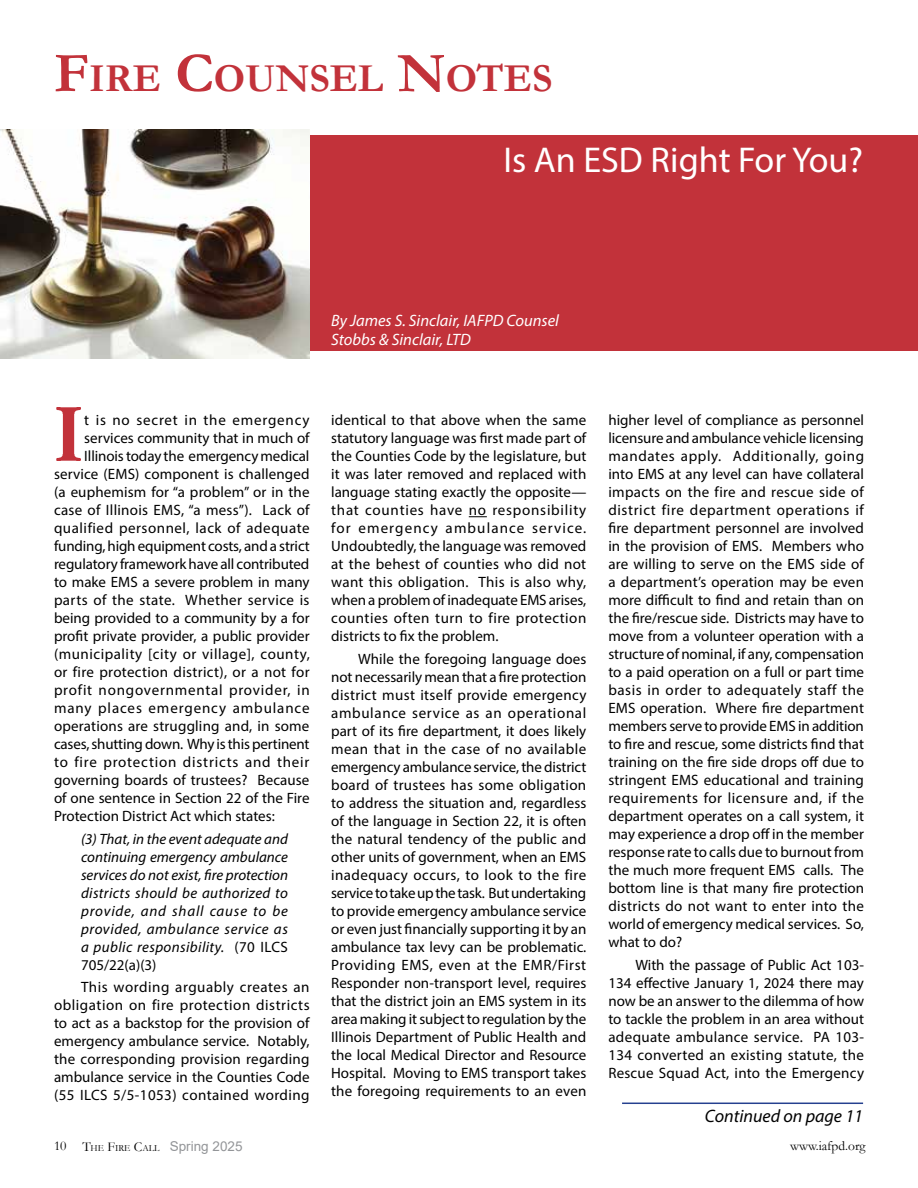
<style>
.page{position:relative;width:918px;height:1188px;background:#fff}
.page>*{position:absolute;margin:0;border:0;box-sizing:border-box;transform-origin:0 0}
.t1{font:700 39.9px "Garamond";color:#c2323a}
.t2{font:36px "Myriad Pro";color:#fff}
.t3{font:italic 18px "Myriad Pro";color:#000}
.t4{font:italic 16.5px/19.8px "Myriad Pro";color:#fff}
.t5{font:15px/18px "Myriad Pro";letter-spacing:.01em;color:#000;text-align:justify}
.t6{font:italic 15px/18px "Myriad Pro";letter-spacing:.03em;color:#000;text-align:justify}
.t7{font:15px "Myriad Pro";letter-spacing:-.01em;color:#000}
.t8{font:15px "Myriad Pro";letter-spacing:.035em;color:#000}
.t9{font:15px "Myriad Pro";letter-spacing:.055em;color:#000}
.t10{font:15px "Myriad Pro";letter-spacing:.03em;color:#000}
.t11{font:15px "Myriad Pro";letter-spacing:.05em;color:#000}
.t12{font:15px "Myriad Pro";letter-spacing:.06em;color:#000}
.t13{font:13.5px "Arial";color:#939598}
.t14{font:13.5px "Garamond";color:#000}
.s1{font-size:57px}
.s2{font-style:normal}
.s3{font-family:"Garamond";color:#000}
.s4{font-family:"Garamond";font-size:9.45px;color:#000}
</style>
<div class="page">
<hr style="left:622px;top:1103px;width:241px;height:1px;background:#25408f">
<div style="left:0;top:135px;width:918px;height:215px;background:#c2323a"></div>
<img style="left:0;top:130px;width:310px;height:228px">
<svg style="left:469px;top:516px;width:18px;height:1px"></svg>
<img style="left:56px;top:407px;width:24px;height:53px">
<h1 class="t1" style="left:54px;top:52px;width:500px"><span class="s1">F</span>IRE <span class="s1">C</span>OUNSEL <span class="s1">N</span>OTES</h1>
<h2 class="t2" style="left:503px;top:138px;width:361px">Is An ESD Right For You?</h2>
<p class="t4" style="left:331px;top:310px;width:229px">By James S. Sinclair, IAFPD Counsel<br>Stobbs &amp; Sinclair, LTD</p>
<p class="t9" style="left:84px;top:411px;width:227px">t is no secret in the emergency</p>
<p class="t5" style="left:84px;top:429px;width:227px">services community that in much of</p>
<p class="t5" style="left:84px;top:447px;width:227px">Illinois today the emergency medical</p>
<p class="t5" style="left:54px;top:465px;width:257px">service (EMS) component is challenged</p>
<p class="t5" style="left:54px;top:483px;width:257px">(a euphemism for “a problem” or in the</p>
<p class="t5" style="left:54px;top:501px;width:257px">case of Illinois EMS, “a mess”). Lack of</p>
<p class="t8" style="left:54px;top:519px;width:257px">qualified personnel, lack of adequate</p>
<p class="t7" style="left:54px;top:537px;width:257px">funding, high equipment costs, and a strict</p>
<p class="t7" style="left:54px;top:555px;width:257px">regulatory framework have all contributed</p>
<p class="t5" style="left:54px;top:573px;width:257px">to make EMS a severe problem in many</p>
<p class="t10" style="left:54px;top:591px;width:257px">parts of the state. Whether service is</p>
<p class="t5" style="left:54px;top:609px;width:257px">being provided to a community by a for</p>
<p class="t5" style="left:54px;top:627px;width:257px">profit private provider, a public provider</p>
<p class="t8" style="left:54px;top:645px;width:257px">(municipality [city or village], county,</p>
<p class="t5" style="left:54px;top:663px;width:257px">or fire protection district), or a not for</p>
<p class="t11" style="left:54px;top:681px;width:257px">profit nongovernmental provider, in</p>
<p class="t12" style="left:54px;top:699px;width:257px">many places emergency ambulance</p>
<p class="t5" style="left:54px;top:717px;width:257px">operations are struggling and, in some</p>
<p class="t7" style="left:54px;top:735px;width:257px">cases, shutting down. Why is this pertinent</p>
<p class="t9" style="left:54px;top:753px;width:257px">to fire protection districts and their</p>
<p class="t5" style="left:54px;top:771px;width:257px">governing boards of trustees? Because</p>
<p class="t5" style="left:54px;top:789px;width:257px">of one sentence in Section 22 of the Fire</p>
<p class="t5" style="left:54px;top:807px;width:222px">Protection District Act which states:</p>
<p class="t6" style="left:81px;top:829px;width:209px">(3) That, in the event adequate and continuing emergency ambulance services do not exist, fire protection districts should be authorized to provide, and shall cause to be provided, ambulance service as a public responsibility. <span class="s2">(70 ILCS 705/22(a)(3)</span></p>
<p class="t5" style="left:54px;top:978px;width:257px;text-indent:27px">This wording arguably creates an obligation on fire protection districts to act as a backstop for the provision of emergency ambulance service. Notably, the corresponding provision regarding ambulance service in the Counties Code (55 ILCS 5/5-1053) contained wording</p>
<p class="t5" style="left:331px;top:411px;width:257px">identical to that above when the same statutory language was first made part of the Counties Code by the legislature, but it was later removed and replaced with language stating exactly the opposite— that counties have no responsibility for emergency ambulance service.<br>Undoubtedly, the language was removed at the behest of counties who did not want this obligation. This is also why, when a problem of inadequate EMS arises, counties often turn to fire protection districts to fix the problem.</p>
<p class="t5" style="left:331px;top:649px;width:257px;text-indent:27px">While the foregoing language does not necessarily mean that a fire protection district must itself provide emergency ambulance service as an operational part of its fire department, it does likely mean that in the case of no available emergency ambulance service, the district board of trustees has some obligation to address the situation and, regardless of the language in Section 22, it is often the natural tendency of the public and other units of government, when an EMS inadequacy occurs, to look to the fire service to take up the task. But undertaking to provide emergency ambulance service or even just financially supporting it by an ambulance tax levy can be problematic.<br>Providing EMS, even at the EMR/First Responder non-transport level, requires that the district join an EMS system in its area making it subject to regulation by the Illinois Department of Public Health and the local Medical Director and Resource Hospital. Moving to EMS transport takes the foregoing requirements to an even</p>
<p class="t5" style="left:608px;top:411px;width:257px">higher level of compliance as personnel licensure and ambulance vehicle licensing mandates apply. Additionally, going into EMS at any level can have collateral impacts on the fire and rescue side of district fire department operations if fire department personnel are involved in the provision of EMS. Members who are willing to serve on the EMS side of a department’s operation may be even more difficult to find and retain than on the fire/rescue side. Districts may have to move from a volunteer operation with a structure of nominal, if any, compensation to a paid operation on a full or part time basis in order to adequately staff the EMS operation. Where fire department members serve to provide EMS in addition to fire and rescue, some districts find that training on the fire side drops off due to stringent EMS educational and training requirements for licensure and, if the department operates on a call system, it may experience a drop off in the member response rate to calls due to burnout from the much more frequent EMS calls. The bottom line is that many fire protection districts do not want to enter into the world of emergency medical services. So, what to do?</p>
<p class="t5" style="left:608px;top:955px;width:257px;text-indent:27px">With the passage of Public Act 103- 134 effective January 1, 2024 there may now be an answer to the dilemma of how to tackle the problem in an area without adequate ambulance service. PA 103- 134 converted an existing statute, the Rescue Squad Act, into the Emergency</p>
<p class="t3" style="left:705px;top:1105px;width:160px">Continued on page 11</p>
<p class="t13" style="left:54px;top:1137px;width:190px"><span class="s3">10</span> <span class="s3">T</span><span class="s4">HE</span> <span class="s3">F</span><span class="s4">IRE</span> <span class="s3">C</span><span class="s4">ALL</span> Spring 2025</p>
<p class="t14" style="left:790px;top:1137px;width:77px">www.iafpd.org</p>
</div>
